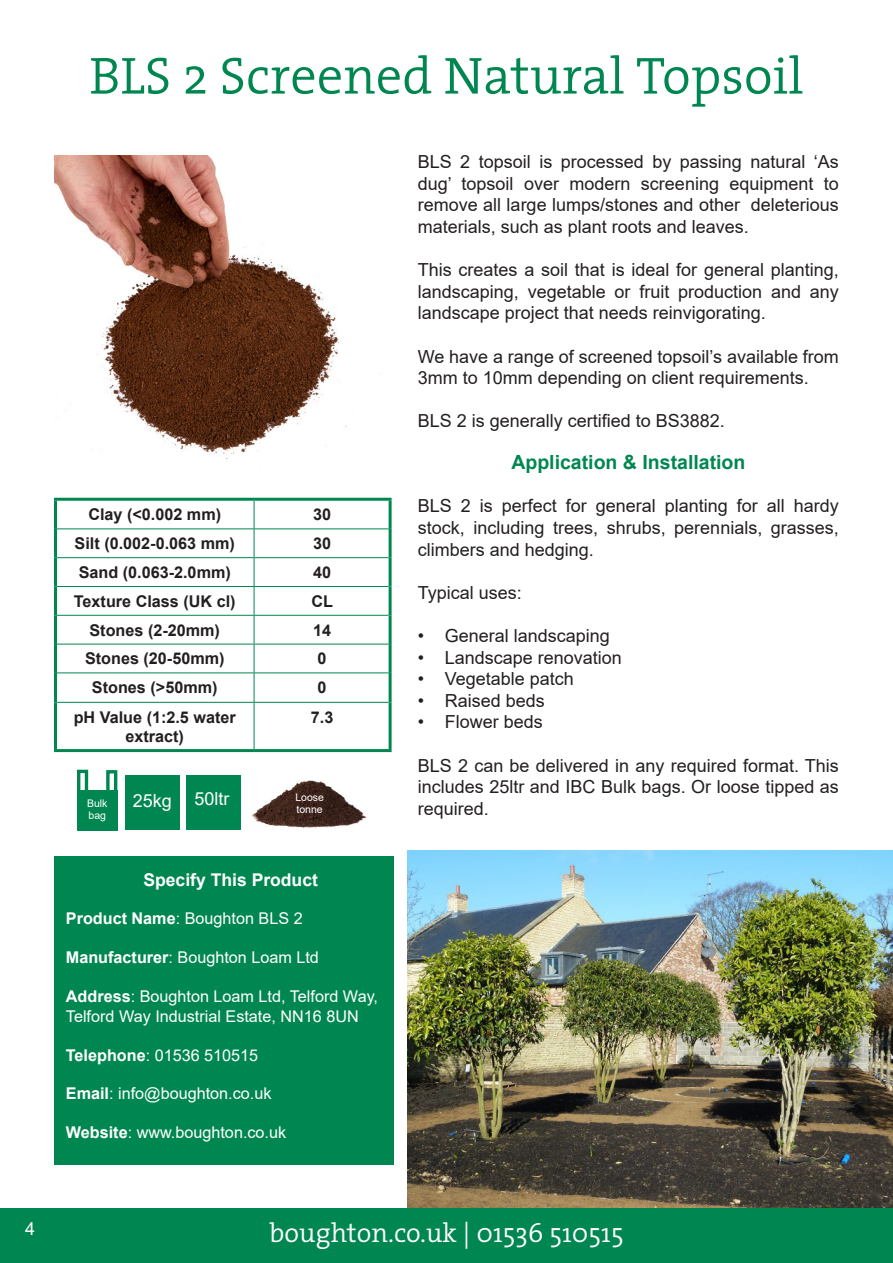
<style>
.page{position:relative;width:893px;height:1263px;background:#fff}
.page>*{position:absolute;margin:0;border:0;box-sizing:border-box;transform-origin:0 0}
.t1{font:300 52.5px "The Serif";color:#008751}
.t2{font:300 27px "The Serif";color:#fff}
.t3{font:700 19.5px "Arial";color:#008751}
.t4{font:18px/21.6px "Arial";color:#231f20;text-align:justify}
.t5{font:18px "Arial";color:#fff}
.t6{font:700 17.55px "Arial";color:#fff}
.t7{font:16.2px/19.5px "Arial";color:#fff}
.t8{font:700 16.2px/19.5px "Arial";color:#231f20;text-align:center}
.t9{font:10.5px/12.6px "Arial";color:#fff}
.s1{font-weight:700}
</style>
<div class="page">
<img style="left:407px;top:850px;width:486px;height:359px">
<img style="left:54px;top:155px;width:327px;height:304px">
<hr style="left:54px;top:498px;width:200px;height:3px;background:#008751">
<hr style="left:54px;top:501px;width:3px;height:28px;background:#008751">
<hr style="left:254px;top:498px;width:138px;height:3px;background:#008751">
<hr style="left:389px;top:501px;width:3px;height:28px;background:#008751">
<hr style="left:54px;top:529px;width:3px;height:29px;background:#008751">
<hr style="left:389px;top:529px;width:3px;height:29px;background:#008751">
<hr style="left:54px;top:558px;width:3px;height:28px;background:#008751">
<hr style="left:389px;top:558px;width:3px;height:28px;background:#008751">
<hr style="left:54px;top:586px;width:3px;height:29px;background:#008751">
<hr style="left:389px;top:586px;width:3px;height:29px;background:#008751">
<hr style="left:54px;top:615px;width:3px;height:29px;background:#008751">
<hr style="left:389px;top:615px;width:3px;height:29px;background:#008751">
<hr style="left:54px;top:644px;width:3px;height:29px;background:#008751">
<hr style="left:389px;top:644px;width:3px;height:29px;background:#008751">
<hr style="left:54px;top:673px;width:3px;height:29px;background:#008751">
<hr style="left:389px;top:673px;width:3px;height:29px;background:#008751">
<hr style="left:54px;top:702px;width:3px;height:47px;background:#008751">
<hr style="left:389px;top:702px;width:3px;height:47px;background:#008751">
<hr style="left:54px;top:749px;width:200px;height:3px;background:#008751">
<hr style="left:254px;top:749px;width:138px;height:3px;background:#008751">
<hr style="left:57px;top:528px;width:197px;height:1px;background:#008751">
<hr style="left:254px;top:528px;width:135px;height:1px;background:#008751">
<hr style="left:57px;top:557px;width:197px;height:1px;background:#008751">
<hr style="left:254px;top:557px;width:135px;height:1px;background:#008751">
<hr style="left:57px;top:586px;width:197px;height:1px;background:#008751">
<hr style="left:254px;top:586px;width:135px;height:1px;background:#008751">
<hr style="left:57px;top:615px;width:197px;height:1px;background:#008751">
<hr style="left:254px;top:615px;width:135px;height:1px;background:#008751">
<hr style="left:57px;top:644px;width:197px;height:1px;background:#008751">
<hr style="left:254px;top:644px;width:135px;height:1px;background:#008751">
<hr style="left:57px;top:672px;width:197px;height:1px;background:#008751">
<hr style="left:254px;top:672px;width:135px;height:1px;background:#008751">
<svg style="left:254px;top:501px;width:1px;height:201px"></svg>
<hr style="left:57px;top:702px;width:197px;height:1px;background:#008751">
<hr style="left:254px;top:702px;width:135px;height:1px;background:#008751">
<hr style="left:254px;top:703px;width:1px;height:46px;background:#008751">
<div style="left:0;top:1209px;width:893px;height:54px;background:#008751"></div>
<div style="left:54px;top:856px;width:339px;height:308px;background:#008751"></div>
<div style="left:77px;top:790px;width:41px;height:40px;background:#008751"></div>
<div style="left:77px;top:770px;width:11px;height:43px;border:3px solid #008751"></div>
<div style="left:106px;top:770px;width:11px;height:44px;border:3px solid #008751"></div>
<div style="left:125px;top:776px;width:54px;height:54px;background:#008751"></div>
<div style="left:186px;top:776px;width:54px;height:54px;background:#008751"></div>
<img style="left:252px;top:780px;width:115px;height:48px">
<p class="t1" style="left:89px;top:42px;width:715px">BLS 2 Screened Natural Topsoil</p>
<p class="t8" style="left:88px;top:504px;width:134px">Clay (&lt;0.002 mm)</p>
<p class="t8" style="left:313px;top:504px;width:20px">30</p>
<p class="t8" style="left:75px;top:534px;width:162px">Silt (0.002-0.063 mm)</p>
<p class="t8" style="left:313px;top:534px;width:20px">30</p>
<p class="t8" style="left:79px;top:563px;width:154px">Sand (0.063-2.0mm)</p>
<p class="t8" style="left:313px;top:563px;width:20px">40</p>
<p class="t8" style="left:74px;top:591px;width:163px">Texture Class (UK cl)</p>
<p class="t8" style="left:311px;top:591px;width:23px">CL</p>
<p class="t8" style="left:90px;top:620px;width:132px">Stones (2-20mm)</p>
<p class="t8" style="left:313px;top:620px;width:20px">14</p>
<p class="t8" style="left:85px;top:649px;width:141px">Stones (20-50mm)</p>
<p class="t8" style="left:318px;top:649px;width:11px">0</p>
<p class="t8" style="left:92px;top:678px;width:127px">Stones (&gt;50mm)</p>
<p class="t8" style="left:318px;top:678px;width:11px">0</p>
<p class="t8" style="left:74px;top:707px;width:164px">pH Value (1:2.5 water extract)</p>
<p class="t8" style="left:311px;top:707px;width:24px">7.3</p>
<p class="t9" style="left:87px;top:797px;width:22px">Bulk</p>
<p class="t9" style="left:88px;top:809px;width:19px">bag</p>
<p class="t5" style="left:133px;top:788px;width:41px">25kg</p>
<p class="t5" style="left:195px;top:786px;width:37px">50ltr</p>
<p class="t9" style="left:295px;top:791px;width:30px">Loose tonne</p>
<p class="t6" style="left:143px;top:867px;width:176px">Specify This Product</p>
<p class="t7" style="left:66px;top:909px;width:238px"><span class="s1">Product Name</span>: Boughton BLS 2</p>
<p class="t7" style="left:66px;top:948px;width:255px"><span class="s1">Manufacturer</span>: Boughton Loam Ltd</p>
<p class="t7" style="left:66px;top:987px;width:314px"><span class="s1">Address</span>: Boughton Loam Ltd, Telford Way,<br>Telford Way Industrial Estate, NN16 8UN</p>
<p class="t7" style="left:66px;top:1045px;width:194px"><span class="s1">Telephone</span>: 01536 510515</p>
<p class="t7" style="left:66px;top:1084px;width:207px"><span class="s1">Email</span>: info@boughton.co.uk</p>
<p class="t7" style="left:66px;top:1123px;width:222px"><span class="s1">Website</span>: www.boughton.co.uk</p>
<p class="t4" style="left:418px;top:151px;width:423px">BLS 2 topsoil is processed by passing natural ‘As dug’ topsoil over modern screening equipment to remove all large lumps/stones and other deleterious materials, such as plant roots and leaves.</p>
<p class="t4" style="left:418px;top:259px;width:423px">This creates a soil that is ideal for general planting, landscaping, vegetable or fruit production and any landscape project that needs reinvigorating.</p>
<p class="t4" style="left:418px;top:345px;width:423px">We have a range of screened topsoil’s available from<br>3mm to 10mm depending on client requirements.</p>
<p class="t4" style="left:418px;top:410px;width:309px">BLS 2 is generally certified to BS3882.</p>
<p class="t3" style="left:511px;top:449px;width:236px">Application &amp; Installation</p>
<p class="t4" style="left:418px;top:495px;width:423px">BLS 2 is perfect for general planting for all hardy stock, including trees, shrubs, perennials, grasses, climbers and hedging.</p>
<p class="t4" style="left:418px;top:582px;width:106px">Typical uses:</p>
<p class="t4" style="left:418px;top:625px;width:194px">• General landscaping</p>
<p class="t4" style="left:418px;top:646px;width:206px">• Landscape renovation</p>
<p class="t4" style="left:418px;top:668px;width:158px">• Vegetable patch</p>
<p class="t4" style="left:418px;top:690px;width:129px">• Raised beds</p>
<p class="t4" style="left:418px;top:711px;width:127px">• Flower beds</p>
<p class="t4" style="left:418px;top:754px;width:423px">BLS 2 can be delivered in any required format. This includes 25ltr and IBC Bulk bags. Or loose tipped as required.</p>
<p class="t5" style="left:25px;top:1216px;width:12px">4</p>
<p class="t2" style="left:269px;top:1215px;width:356px">boughton.co.uk | 01536 510515</p>
</div>
